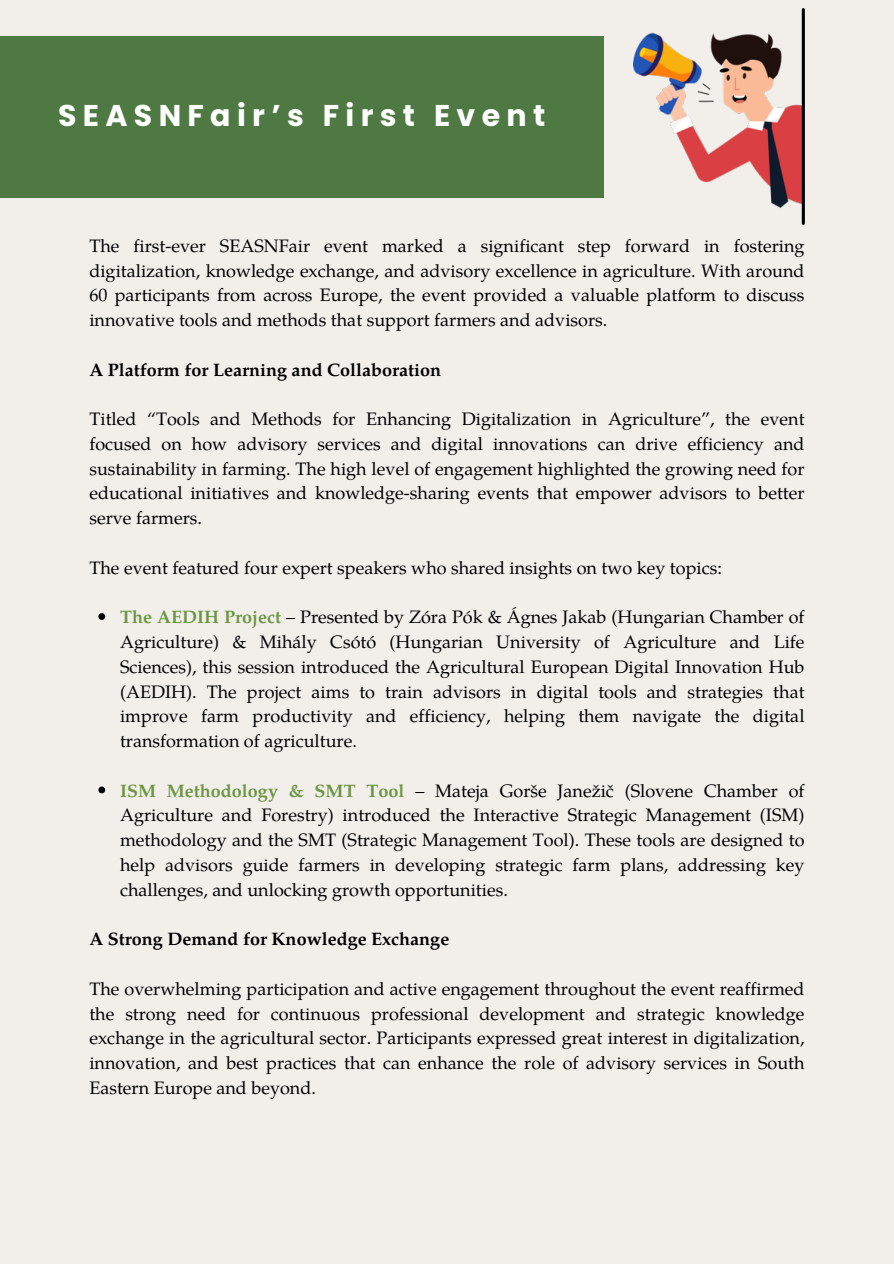
<style>
.page{position:relative;width:894px;height:1264px;background:#fff}
.page>*{position:absolute;margin:0;border:0;box-sizing:border-box;transform-origin:0 0}
.t1{font:700 30px "Poppins";letter-spacing:.21em;color:#fff}
.t2{font:18px/24.8px "Te X Gyre Pagella";color:#000;text-align:justify}
.t3{font:700 18px "Te X Gyre Pagella";color:#000}
.s1{font-weight:700;color:#6c9642}
</style>
<div class="page">
<div style="left:0;top:0;width:893px;height:1263px;background:#f2efeb"></div>
<div style="left:0;top:36px;width:603px;height:161px;background:#4f7942"></div>
<img style="left:633px;top:9px;width:171px;height:216px">
<svg style="left:98px;top:613px;width:7px;height:7px"></svg>
<svg style="left:98px;top:786px;width:7px;height:7px"></svg>
<h1 class="t1" style="left:58px;top:95px;width:488px">SEASNFair’s First Event</h1>
<p class="t2" style="left:89px;top:232px;width:716px">The first-ever SEASNFair event marked a significant step forward in fostering digitalization, knowledge exchange, and advisory excellence in agriculture. With around 60 participants from across Europe, the event provided a valuable platform to discuss innovative tools and methods that support farmers and advisors.</p>
<h2 class="t3" style="left:89px;top:356px;width:353px">A Platform for Learning and Collaboration</h2>
<p class="t2" style="left:89px;top:405px;width:716px">Titled “Tools and Methods for Enhancing Digitalization in Agriculture”, the event focused on how advisory services and digital innovations can drive efficiency and sustainability in farming. The high level of engagement highlighted the growing need for educational initiatives and knowledge-sharing events that empower advisors to better serve farmers.</p>
<p class="t2" style="left:89px;top:554px;width:634px">The event featured four expert speakers who shared insights on two key topics:</p>
<p class="t2" style="left:120px;top:603px;width:685px"><span class="s1">The AEDIH Project</span> – Presented by Zóra Pók &amp; Ágnes Jakab (Hungarian Chamber of Agriculture) &amp; Mihály Csótó (Hungarian University of Agriculture and Life Sciences), this session introduced the Agricultural European Digital Innovation Hub (AEDIH). The project aims to train advisors in digital tools and strategies that improve farm productivity and efficiency, helping them navigate the digital transformation of agriculture.</p>
<p class="t2" style="left:120px;top:777px;width:685px"><span class="s1">ISM Methodology &amp; SMT Tool</span> – Mateja Gorše Janežič (Slovene Chamber of Agriculture and Forestry) introduced the Interactive Strategic Management (ISM) methodology and the SMT (Strategic Management Tool). These tools are designed to help advisors guide farmers in developing strategic farm plans, addressing key challenges, and unlocking growth opportunities.</p>
<h2 class="t3" style="left:89px;top:925px;width:361px">A Strong Demand for Knowledge Exchange</h2>
<p class="t2" style="left:89px;top:975px;width:716px">The overwhelming participation and active engagement throughout the event reaffirmed the strong need for continuous professional development and strategic knowledge exchange in the agricultural sector. Participants expressed great interest in digitalization, innovation, and best practices that can enhance the role of advisory services in South Eastern Europe and beyond.</p>
</div>
